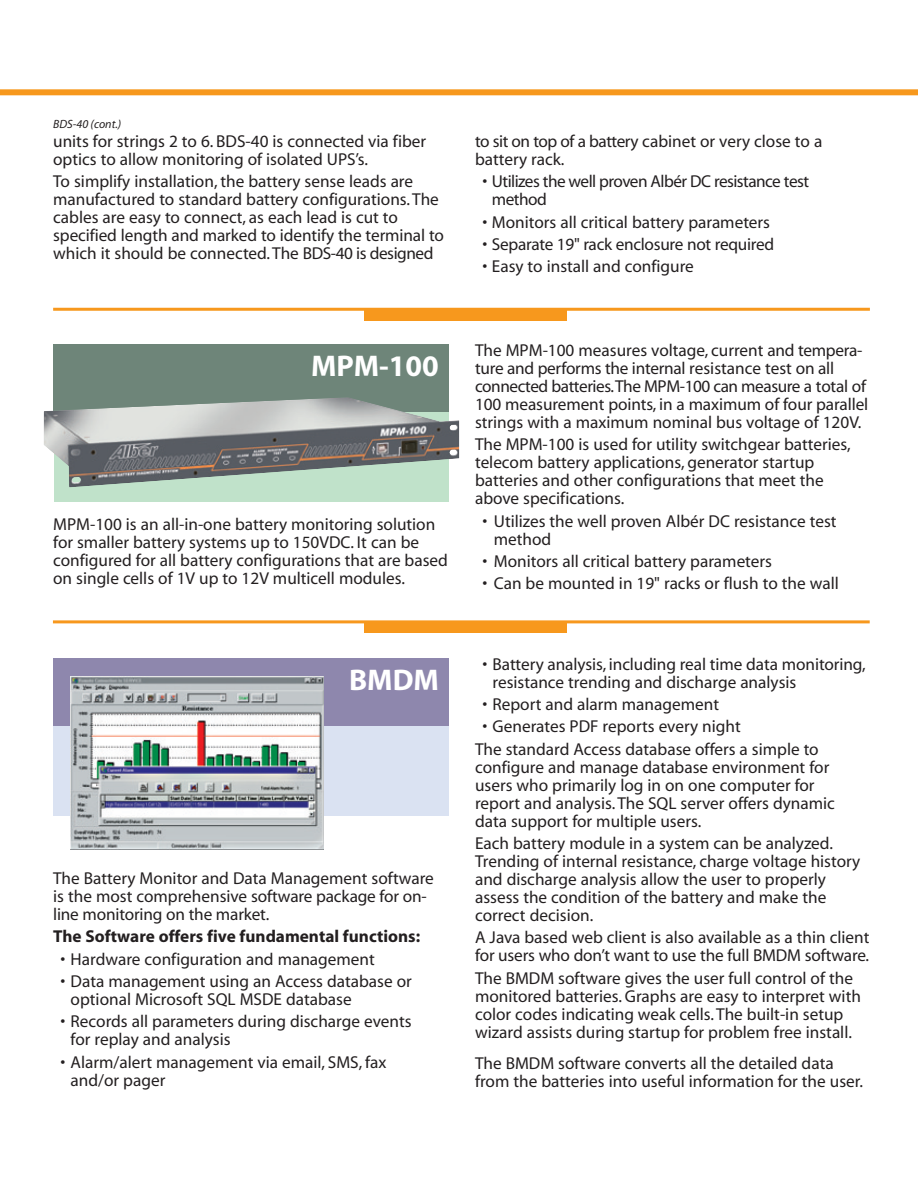
<style>
.page{position:relative;width:918px;height:1188px;background:#fff}
.page>*{position:absolute;margin:0;border:0;box-sizing:border-box;transform-origin:0 0}
.t1{font:700 30px "Myriad";color:#fff}
.t2{font:17.25px/18px "Myriad";color:#231f20}
.t3{font:17.25px/18px "Myriad";letter-spacing:-.03em;color:#231f20}
.t4{font:700 17.25px "Myriad";color:#231f20}
.t5{font:italic 12px "Myriad";color:#231f20}
</style>
<div class="page">
<div style="left:0;top:89px;width:918px;height:6px;background:#f7981d"></div>
<div style="left:54px;top:344px;width:395px;height:158px;background:#c0e2ca"></div>
<div style="left:53px;top:344px;width:396px;height:68px;background:#6e8579"></div>
<hr style="left:53px;top:308px;width:817px;height:3px;background:#f7981d">
<div style="left:364px;top:310px;width:203px;height:10px;background:#f7981d"></div>
<div style="left:54px;top:659px;width:395px;height:157px;background:#dae2f2"></div>
<div style="left:53px;top:658px;width:396px;height:68px;background:#8e87ad"></div>
<hr style="left:53px;top:620px;width:817px;height:3px;background:#f7981d">
<div style="left:364px;top:623px;width:202px;height:10px;background:#f7981d"></div>
<img style="left:70px;top:676px;width:254px;height:173px">
<img style="left:44px;top:397px;width:415px;height:90px">
<p class="t5" style="left:53px;top:119px;width:70px">BDS-40 (cont.)</p>
<p class="t2" style="left:53px;top:134px;width:374px">units for strings 2 to 6. BDS-40 is connected via fiber optics to allow monitoring of isolated UPS’s.</p>
<p class="t2" style="left:53px;top:174px;width:392px">To simplify installation, the battery sense leads are manufactured to standard battery configurations. The cables are easy to connect, as each lead is cut to specified length and marked to identify the terminal to which it should be connected. The BDS-40 is designed</p>
<h1 class="t1" style="left:311px;top:355px;width:129px">MPM-100</h1>
<p class="t2" style="left:53px;top:517px;width:396px">MPM-100 is an all-in-one battery monitoring solution for smaller battery systems up to 150VDC. It can be configured for all battery configurations that are based on single cells of 1V up to 12V multicell modules.</p>
<h1 class="t1" style="left:349px;top:668px;width:91px">BMDM</h1>
<p class="t2" style="left:53px;top:871px;width:382px">The Battery Monitor and Data Management software is the most comprehensive software package for on&shy;line monitoring on the market.</p>
<p class="t4" style="left:53px;top:930px;width:368px">The Software offers five fundamental functions:</p>
<p class="t2" style="left:60px;top:951px;width:316px">• Hardware configuration and management</p>
<p class="t2" style="left:71px;top:974px;width:343px;text-indent:-10px">• Data management using an Access database or optional Microsoft SQL MSDE database</p>
<p class="t2" style="left:71px;top:1014px;width:342px;text-indent:-10px">• Records all parameters during discharge events for replay and analysis</p>
<p class="t2" style="left:71px;top:1054px;width:317px;text-indent:-10px">• Alarm/alert management via email, SMS, fax and/or pager</p>
<p class="t2" style="left:475px;top:134px;width:349px">to sit on top of a battery cabinet or very close to a battery rack.</p>
<p class="t3" style="left:492px;top:174px;width:319px;text-indent:-10px">• Utilizes the well proven Albér DC resistance test method</p>
<p class="t2" style="left:482px;top:214px;width:289px">• Monitors all critical battery parameters</p>
<p class="t2" style="left:482px;top:237px;width:293px">• Separate 19" rack enclosure not required</p>
<p class="t2" style="left:482px;top:259px;width:213px">• Easy to install and configure</p>
<p class="t2" style="left:475px;top:343px;width:395px">The MPM-100 measures voltage, current and tempera&shy;ture and performs the internal resistance test on all connected batteries.The MPM-100 can measure a total of 100 measurement points, in a maximum of four parallel strings with a maximum nominal bus voltage of 120V.</p>
<p class="t2" style="left:475px;top:437px;width:377px">The MPM-100 is used for utility switchgear batteries, telecom battery applications, generator startup batteries and other configurations that meet the above specifications.</p>
<p class="t2" style="left:494px;top:513px;width:344px;text-indent:-12px">• Utilizes the well proven Albér DC resistance test method</p>
<p class="t2" style="left:482px;top:554px;width:291px">• Monitors all critical battery parameters</p>
<p class="t2" style="left:482px;top:576px;width:358px">• Can be mounted in 19" racks or flush to the wall</p>
<p class="t2" style="left:493px;top:656px;width:375px;text-indent:-10px">• Battery analysis, including real time data monitoring, resistance trending and discharge analysis</p>
<p class="t2" style="left:482px;top:697px;width:238px">• Report and alarm management</p>
<p class="t2" style="left:475px;top:717px;width:345px;line-height:22.4px;text-indent:7px">• Generates PDF reports every night<br>The standard Access database offers a simple to</p>
<p class="t2" style="left:475px;top:759px;width:361px">configure and manage database environment for users who primarily log in on one computer for report and analysis. The SQL server offers dynamic data support for multiple users.</p>
<p class="t2" style="left:475px;top:836px;width:387px">Each battery module in a system can be analyzed.<br>Trending of internal resistance, charge voltage history and discharge analysis allow the user to properly assess the condition of the battery and make the correct decision.</p>
<p class="t2" style="left:475px;top:930px;width:396px">A Java based web client is also available as a thin client for users who don’t want to use the full BMDM software.</p>
<p class="t2" style="left:475px;top:970px;width:387px">The BMDM software gives the user full control of the monitored batteries. Graphs are easy to interpret with color codes indicating weak cells. The built-in setup wizard assists during startup for problem free install.</p>
<p class="t2" style="left:475px;top:1055px;width:390px">The BMDM software converts all the detailed data from the batteries into useful information for the user.</p>
</div>
